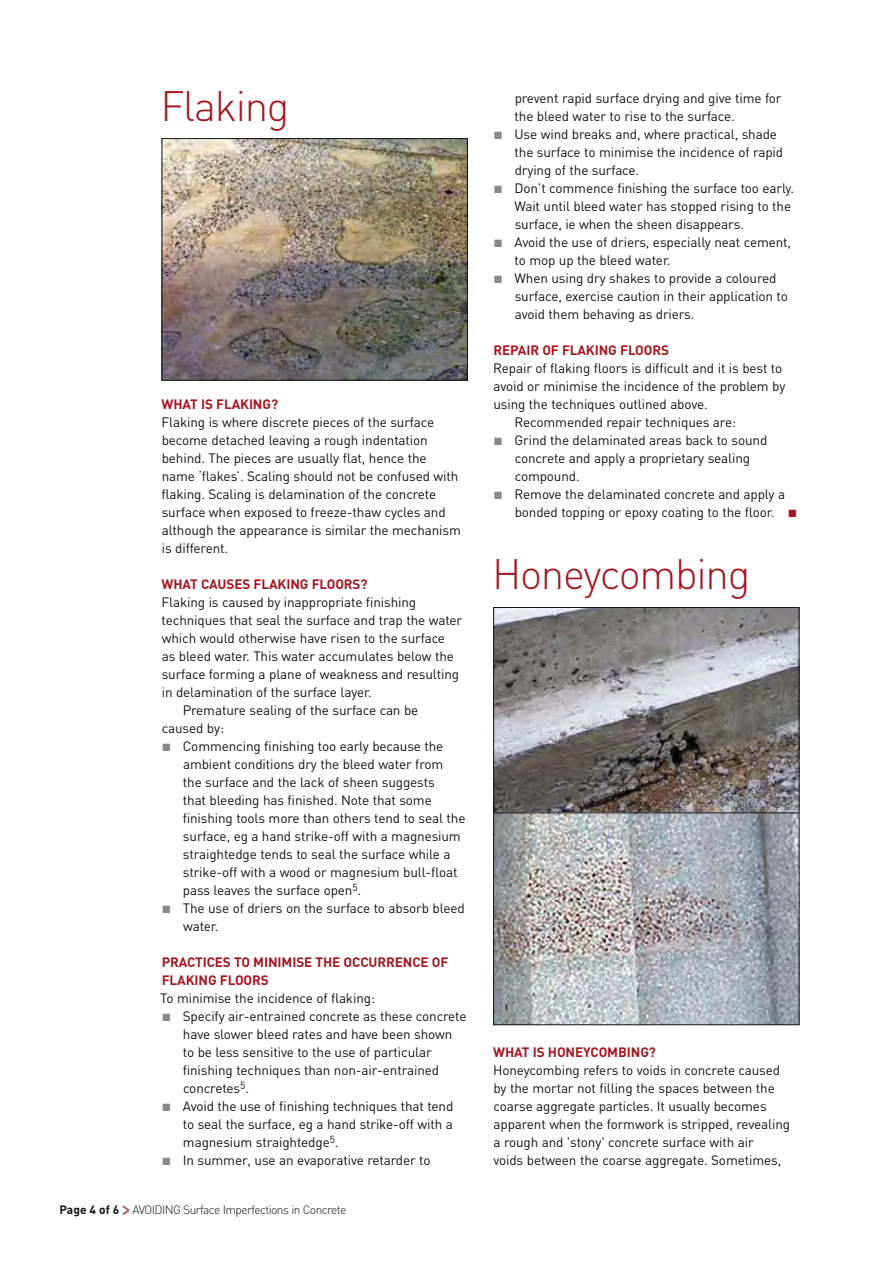
<style>
.page{position:relative;width:893px;height:1263px;background:#fff}
.page>*{position:absolute;margin:0;border:0;box-sizing:border-box;transform-origin:0 0}
.t1{font:300 42px "DIN";letter-spacing:-.03em;color:#a41822}
.t2{font:13.5px/18px "DIN";letter-spacing:-.01em;color:#121212}
.t3{font:700 13.5px/18px "DIN";letter-spacing:-.01em;color:#a41822}
.t4{font:300 12px "DIN";letter-spacing:-.045em;color:#121212}
.s1{color:#878a89}
.s2{font-weight:700}
.s3{font-family:"Helvetica Neue";font-weight:400;font-stretch:expanded;font-size:18.6px;color:#a41822}
.s4{color:#a41822}
</style>
<div class="page">
<img style="left:164px;top:140px;width:302px;height:239px">
<div style="left:162px;top:138px;width:306px;height:243px;border:1px solid #121212"></div>
<img style="left:495px;top:609px;width:302px;height:203px">
<div style="left:493px;top:607px;width:306px;height:213px;border:1px solid #121212"></div>
<img style="left:495px;top:814px;width:302px;height:209px">
<div style="left:493px;top:812px;width:306px;height:213px;border:1px solid #121212"></div>
<h1 class="t1" style="left:160px;top:80px;width:131px">Flaking</h1>
<p class="t3" style="left:162px;top:395px;width:118px">WHAT IS Flakin g?</p>
<p class="t2" style="left:161px;top:413px;width:301px">Flaking is where discrete pieces of the surface become detached leaving a rough indentation behind. The pieces are usually flat, hence the name ‘flakes’. Scaling should not be confused with flaking. Scaling is delamination of the concrete surface when exposed to freeze-thaw cycles and although the appearance is similar the mechanism is different.</p>
<p class="t3" style="left:162px;top:575px;width:207px">WHAT CAUSES FLAKING FLOORS?</p>
<p class="t2" style="left:162px;top:593px;width:256px">Flaking is caused by inappropriate finishing</p>
<p class="t2" style="left:162px;top:611px;width:302px">techniques that seal the surface and trap the water</p>
<p class="t2" style="left:162px;top:629px;width:285px">which would otherwise have risen to the surface</p>
<p class="t2" style="left:162px;top:647px;width:294px">as bleed water. This water accumulates below the</p>
<p class="t2" style="left:162px;top:665px;width:299px">surface forming a plane of weakness and resulting</p>
<p class="t2" style="left:162px;top:683px;width:211px">in delamination of the surface layer.</p>
<p class="t2" style="left:183px;top:701px;width:237px">Premature sealing of the surface can be</p>
<p class="t2" style="left:162px;top:719px;width:64px">caused by:</p>
<p class="t2" style="left:183px;top:737px;width:284px;text-indent:-20px"><span class="s1">■</span> Commencing finishing too early because the ambient conditions dry the bleed water from<br>the surface and the lack of sheen suggests<br>that bleeding has finished. Note that some finishing tools more than others tend to seal the surface, eg a hand strike-off with a magnesium straightedge tends to seal the surface while a strike-off with a wood or magnesium bull-float pass leaves the surface open<sup>5</sup>.</p>
<p class="t2" style="left:183px;top:899px;width:283px;text-indent:-21px"><span class="s1">■</span> The use of driers on the surface to absorb bleed water.</p>
<p class="t3" style="left:162px;top:953px;width:288px">PRACTICES TO MINIMISE THE OCCURRENCE OF<br>FLAKING FLOORS</p>
<p class="t2" style="left:160px;top:989px;width:216px">To minimise the incidence of flaking:</p>
<p class="t2" style="left:183px;top:1007px;width:285px;text-indent:-20px"><span class="s1">■</span> Specify air-entrained concrete as these concrete have slower bleed rates and have been shown to be less sensitive to the use of particular finishing techniques than non-air-entrained concretes<sup>5</sup>.</p>
<p class="t2" style="left:183px;top:1097px;width:272px;text-align:justify;text-indent:-20px"><span class="s1">■</span> Avoid the use of finishing techniques that tend to seal the surface, eg a hand strike-off with a magnesium straightedge<sup>5</sup>.</p>
<p class="t2" style="left:162px;top:1151px;width:270px"><span class="s1">■</span> In summer, use an evaporative retarder to</p>
<p class="t4" style="left:60px;top:1202px;width:288px"><span class="s2">Page 4 of 6</span> <span class="s3">&gt;</span> Avoiding Surface I mperfections in Concrete</p>
<p class="t2" style="left:515px;top:89px;width:269px">prevent rapid surface drying and give time for the bleed water to rise to the surface.</p>
<p class="t2" style="left:515px;top:125px;width:270px;text-indent:-20px"><span class="s1">■</span> Use wind breaks and, where practical, shade the surface to minimise the incidence of rapid drying of the surface.</p>
<p class="t2" style="left:515px;top:179px;width:281px;text-indent:-20px"><span class="s1">■</span> Don’t commence finishing the surface too early.<br>Wait until bleed water has stopped rising to the surface, ie when the sheen disappears.</p>
<p class="t2" style="left:515px;top:233px;width:278px;text-indent:-20px"><span class="s1">■</span> Avoid the use of driers, especially neat cement, to mop up the bleed water.</p>
<p class="t2" style="left:515px;top:269px;width:275px;text-indent:-21px"><span class="s1">■</span> When using dry shakes to provide a coloured surface, exercise caution in their application to avoid them behaving as driers.</p>
<p class="t3" style="left:493px;top:341px;width:177px">REPAIR OF FLAKING FLOORS</p>
<p class="t2" style="left:493px;top:359px;width:291px">Repair of flaking floors is difficult and it is best to</p>
<p class="t2" style="left:493px;top:377px;width:294px">avoid or minimise the incidence of the problem by</p>
<p class="t2" style="left:493px;top:395px;width:216px">using the techniques outlined above.</p>
<p class="t2" style="left:514px;top:413px;width:223px">Recommended repair techniques are:</p>
<p class="t2" style="left:515px;top:431px;width:254px;text-indent:-21px"><span class="s1">■</span> Grind the delaminated areas back to sound concrete and apply a proprietary sealing compound.</p>
<p class="t2" style="left:515px;top:485px;width:283px;text-indent:-21px"><span class="s1">■</span> Remove the delaminated concrete and apply a bonded topping or epoxy coating to the floor. <span class="s4">■</span></p>
<h1 class="t1" style="left:492px;top:548px;width:260px">Honeycombing</h1>
<p class="t3" style="left:493px;top:1043px;width:164px">WHAT IS HONEYCOMBING?</p>
<p class="t2" style="left:493px;top:1061px;width:298px">Honeycombing refers to voids in concrete caused by the mortar not filling the spaces between the coarse aggregate particles. It usually becomes apparent when the formwork is stripped, revealing a rough and 'stony' concrete surface with air<br>voids between the coarse aggregate. Sometimes,</p>
</div>
